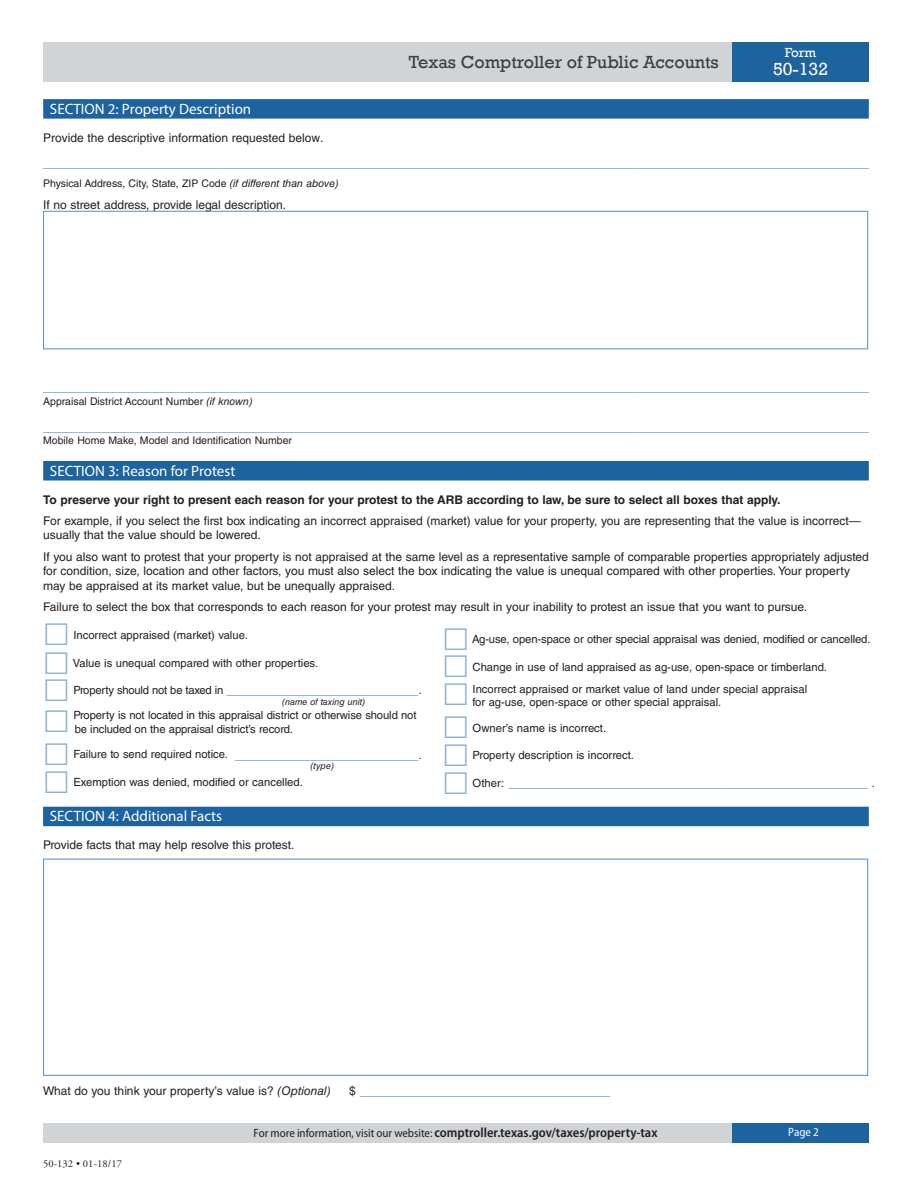
<style>
.page{position:relative;width:918px;height:1188px;background:#fff}
.page>*{position:absolute;margin:0;border:0;box-sizing:border-box;transform-origin:0 0}
.t1{font:18px "Rockwell";color:#3e3e3f}
.t2{font:18px "Rockwell";color:#fff}
.t3{font:15px "Helvetica LT Std";color:#77a2c6}
.t4{font:15px "Myriad Pro";color:#fff}
.t5{font:600 semi-condensed 13.5px "Myriad Pro";color:#231f20}
.t6{font:13.5px "Rockwell";color:#fff}
.t7{font:12px/14.4px "Helvetica LT Std";color:#231f20}
.t8{font:700 12px "Helvetica LT Std";color:#231f20}
.t9{font:semi-condensed 12px "Myriad Pro";color:#231f20}
.t10{font:semi-condensed 12px "Myriad Pro";color:#fff}
.t11{font:11.25px/22px "Helvetica LT Std";color:#231f20}
.t12{font:11.25px "Helvetica LT Std";letter-spacing:-.02em;color:#231f20}
.t13{font:10.5px "Helvetica LT Std";color:#231f20}
.t14{font:10.5px "Adobe Garamond Pro";letter-spacing:.01em;color:#231f20}
.t15{font:italic 9px "Helvetica LT Std";color:#231f20}
.s1{font-style:italic}
.s2{font-size:11.25px;color:#231f20}
.s3{font-size:12px;color:#231f20}
</style>
<div class="page">
<div style="left:43px;top:42px;width:689px;height:39px;background:#d0d4d7"></div>
<div style="left:732px;top:42px;width:137px;height:39px;background:#1c63a0"></div>
<div style="left:43px;top:1123px;width:689px;height:19px;background:#d0d4d7"></div>
<div style="left:732px;top:1123px;width:137px;height:19px;background:#1c63a0"></div>
<div style="left:43px;top:99px;width:826px;height:20px;background:#1c63a0"></div>
<div style="left:43px;top:461px;width:826px;height:20px;background:#1c63a0"></div>
<div style="left:43px;top:211px;width:825px;height:138px;border:1px solid #598ec1"></div>
<div style="left:43px;top:807px;width:826px;height:19px;background:#1c63a0"></div>
<div style="left:43px;top:859px;width:825px;height:217px;border:1px solid #598ec1"></div>
<h1 class="t1" style="left:409px;top:51px;width:311px">Texas Comptroller of Public Accounts</h1>
<p class="t6" style="left:785px;top:45px;width:33px">Form</p>
<h1 class="t2" style="left:773px;top:59px;width:57px">50-132</h1>
<h2 class="t4" style="left:50px;top:100px;width:203px">SECTION 2: Property Description</h2>
<p class="t7" style="left:43px;top:130px;width:282px">Provide the descriptive information requested below.</p>
<p class="t3" style="left:43px;top:153px;width:827px">___________________________________________________________________________________________________</p>
<p class="t13" style="left:43px;top:178px;width:297px">Physical Address, City, State, ZIP Code <span class="s1">(if different than above)</span></p>
<p class="t7" style="left:43px;top:197px;width:244px">If no street address, provide legal description.</p>
<p class="t3" style="left:43px;top:377px;width:827px">___________________________________________________________________________________________________</p>
<p class="t13" style="left:43px;top:395px;width:211px">Appraisal District Account Number <span class="s1">(if known)</span></p>
<p class="t3" style="left:43px;top:417px;width:827px">___________________________________________________________________________________________________</p>
<p class="t13" style="left:43px;top:435px;width:250px">Mobile Home Make, Model and Identification Number</p>
<h2 class="t4" style="left:50px;top:462px;width:187px">SECTION 3: Reason for Protest</h2>
<p class="t8" style="left:43px;top:492px;width:739px">To preserve your right to present each reason for your protest to the ARB according to law, be sure to select all boxes that apply.</p>
<p class="t7" style="left:43px;top:514px;width:819px">For example, if you select the first box indicating an incorrect appraised (market) value for your property, you are representing that the value is incorrect— usually that the value should be lowered.</p>
<p class="t7" style="left:43px;top:549px;width:827px">If you also want to protest that your property is not appraised at the same level as a representative sample of comparable properties appropriately adjusted for condition, size, location and other factors, you must also select the box indicating the value is unequal compared with other properties. Your property may be appraised at its market value, but be unequally appraised.</p>
<p class="t7" style="left:43px;top:599px;width:766px">Failure to select the box that corresponds to each reason for your protest may result in your inability to protest an issue that you want to pursue.</p>
<p class="t11" style="left:73px;top:624px;width:176px">Incorrect appraised (market) value.</p>
<p class="t11" style="left:73px;top:653px;width:247px">Value is unequal compared with other properties.</p>
<p class="t12" style="left:73px;top:684px;width:151px">Property should not be taxed in</p>
<p class="t11" style="left:73px;top:704px;width:345px">Property is not located in this appraisal district or otherwise should not</p>
<p class="t11" style="left:73px;top:743px;width:156px">Failure to send required notice.</p>
<p class="t3" style="left:227px;top:680px;width:197px">_______________________<span class="s2">.</span></p>
<p class="t15" style="left:282px;top:697px;width:85px">(name of taxing unit)</p>
<p class="t11" style="left:75px;top:718px;width:220px">be included on the appraisal district’s record.</p>
<p class="t3" style="left:235px;top:745px;width:188px">______________________<span class="s2">.</span></p>
<p class="t15" style="left:310px;top:761px;width:25px">(type)</p>
<p class="t11" style="left:73px;top:771px;width:231px">Exemption was denied, modified or cancelled.</p>
<h2 class="t4" style="left:50px;top:807px;width:174px">SECTION 4: Additional Facts</h2>
<p class="t7" style="left:43px;top:838px;width:253px">Provide facts that may help resolve this protest.</p>
<p class="t11" style="left:472px;top:628px;width:400px">Ag-use, open-space or other special appraisal was denied, modified or cancelled.</p>
<p class="t11" style="left:473px;top:656px;width:356px">Change in use of land appraised as ag-use, open-space or timberland.<br>Incorrect appraised or market value of land under special appraisal</p>
<p class="t11" style="left:473px;top:717px;width:135px">Owner’s name is incorrect.</p>
<p class="t11" style="left:473px;top:744px;width:163px">Property description is incorrect.</p>
<p class="t3" style="left:473px;top:773px;width:404px"><span class="s2">Other:</span> ___________________________________________ <span class="s2">.</span></p>
<p class="t11" style="left:472px;top:691px;width:250px">for ag-use, open-space or other special appraisal.</p>
<p class="t7" style="left:43px;top:1084px;width:289px">What do you think your property’s value is? <span class="s1">(Optional)</span></p>
<p class="t3" style="left:349px;top:1081px;width:263px"><span class="s3">$</span> ______________________________</p>
<p class="t9" style="left:254px;top:1126px;width:180px">For more information, visit our website:</p>
<p class="t5" style="left:435px;top:1125px;width:224px">comptroller.texas.gov/taxes/property-tax</p>
<p class="t14" style="left:43px;top:1158px;width:80px">50-132 • 01-18/17</p>
<p class="t10" style="left:788px;top:1126px;width:32px">Page 2</p>
</div>
